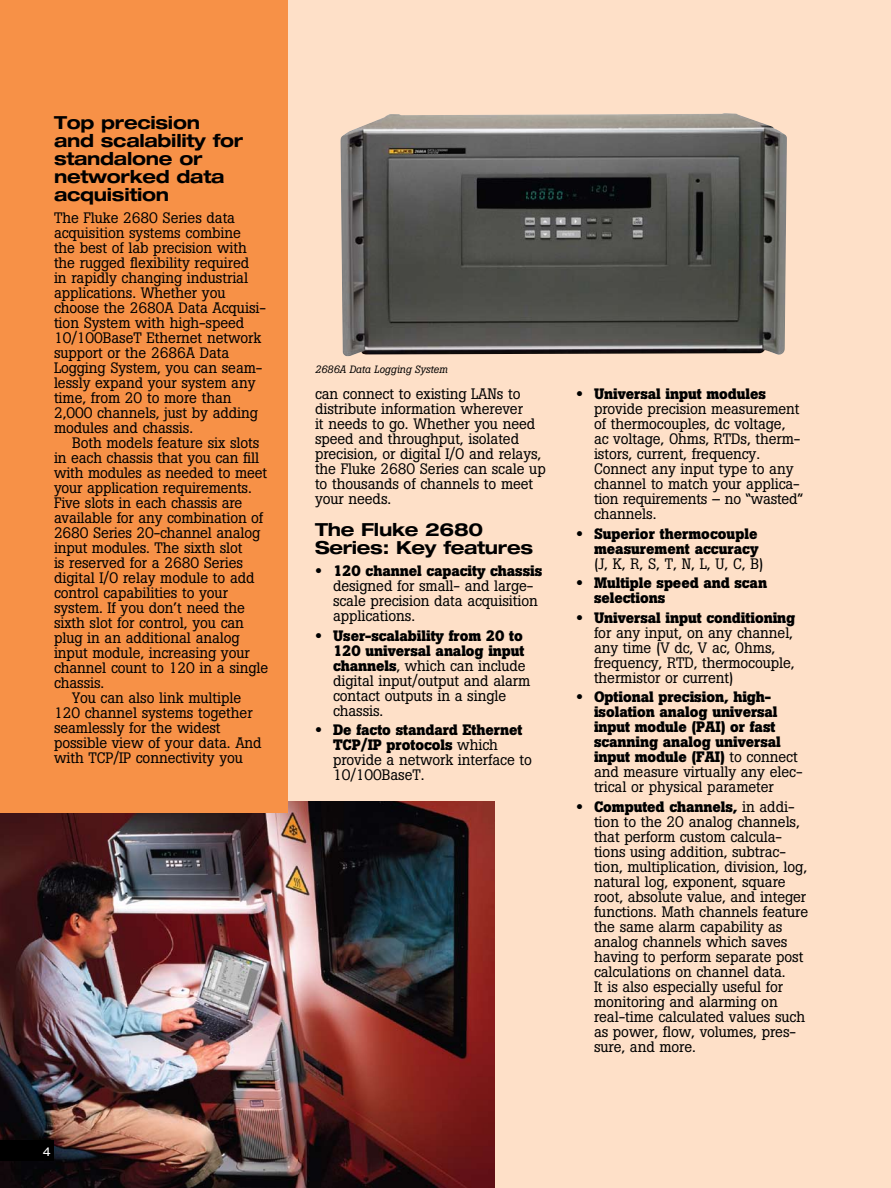
<style>
.page{position:relative;width:891px;height:1188px;background:#fff}
.page>*{position:absolute;margin:0;border:0;box-sizing:border-box;transform-origin:0 0}
.t1{font:700 expanded 18px/18px "Helvetica Neue";letter-spacing:-.015em;color:#000}
.t2{font:15px/15px "Boton";letter-spacing:-.005em;color:#000}
.t3{font:700 15px/15px "Boton";letter-spacing:-.005em;color:#000}
.t4{font:expanded 12px "Helvetica Neue";color:#fff}
.t5{font:italic 10.5px "Boton";color:#000}
.s1{font-size:21px}
.s2{font-weight:700}
.s3{font-weight:400;font-size:21px}
.s4{font-weight:400}
</style>
<div class="page">
<div style="left:213px;top:0;width:678px;height:1188px;background:#fee0c8"></div>
<img style="left:0;top:802px;width:495px;height:386px">
<div style="left:0;top:1141px;width:54px;height:20px;background:#000"></div>
<div style="left:0;top:0;width:288px;height:813px;background:#f79147"></div>
<img style="left:341px;top:113px;width:446px;height:243px">
<p class="t1" style="left:54px;top:113px;width:191px">Top precision and scalability for standalone or networked data acquisition</p>
<p class="t2" style="left:54px;top:210px;width:214px">The Fluke 2680 Series data acquisition systems combine<br>the best of lab precision with the rugged flexibility required<br>in rapidly changing industrial applications. Whether you choose the 2680A Data Acquisi&shy;tion System with high-speed<br>10/100BaseT Ethernet network support or the 2686A Data<br>Logging System, you can seam&shy;lessly expand your system any time, from 20 to more than<br>2,000 channels, just by adding modules and chassis.</p>
<p class="t2" style="left:72px;top:435px;width:189px">Both models feature six slots</p>
<p class="t2" style="left:54px;top:450px;width:207px">in each chassis that you can fill</p>
<p class="t2" style="left:54px;top:465px;width:215px">with modules as needed to meet</p>
<p class="t2" style="left:54px;top:480px;width:199px">your application requirements.</p>
<p class="t2" style="left:54px;top:495px;width:190px">Five slots in each chassis are</p>
<p class="t2" style="left:54px;top:510px;width:211px">available for any combination of</p>
<p class="t2" style="left:54px;top:525px;width:208px">2680 Series 20-channel analog</p>
<p class="t2" style="left:54px;top:540px;width:190px">input modules. The sixth slot</p>
<p class="t2" style="left:54px;top:555px;width:191px">is reserved for a 2680 Series</p>
<p class="t2" style="left:54px;top:570px;width:202px">digital I/O relay module to add</p>
<p class="t2" style="left:54px;top:585px;width:175px">control capabilities to your</p>
<p class="t2" style="left:54px;top:600px;width:193px">system. If you don’t need the</p>
<p class="t2" style="left:54px;top:615px;width:191px">sixth slot for control, you can</p>
<p class="t2" style="left:54px;top:630px;width:187px">plug in an additional analog</p>
<p class="t2" style="left:54px;top:645px;width:197px">input module, increasing your</p>
<p class="t2" style="left:54px;top:660px;width:216px">channel count to 120 in a single</p>
<p class="t2" style="left:54px;top:675px;width:52px">chassis.</p>
<p class="t2" style="left:72px;top:690px;width:171px">You can also link multiple</p>
<p class="t2" style="left:54px;top:705px;width:200px">120 channel systems together</p>
<p class="t2" style="left:54px;top:720px;width:168px">seamlessly for the widest</p>
<p class="t2" style="left:54px;top:735px;width:209px">possible view of your data. And</p>
<p class="t2" style="left:54px;top:750px;width:190px">with TCP/IP connectivity you</p>
<p class="t4" style="left:43px;top:1144px;width:10px">4</p>
<p class="t5" style="left:315px;top:363px;width:134px">2686A Data Logging System</p>
<p class="t2" style="left:315px;top:386px;width:232px">can connect to existing LANs to distribute information wherever<br>it needs to go. Whether you need speed and throughput, isolated precision, or digital I/O and relays, the Fluke 2680 Series can scale up to thousands of channels to meet your needs.</p>
<p class="t1" style="left:315px;top:520px;width:220px">The Fluke 2680 series: key features</p>
<p class="t2" style="left:333px;top:563px;width:211px;text-indent:-18px"><span class="s1">•</span> <span class="s2">120 channel capacity chassis </span>designed for small- and large&shy;scale precision data acquisition applications.</p>
<p class="t2" style="left:333px;top:628px;width:199px;text-indent:-18px"><span class="s1">•</span> <span class="s2">User-scalability from 20 to<br>120 universal analog input channels</span>, which can include digital input/output and alarm contact outputs in a single chassis.</p>
<p class="t2" style="left:333px;top:722px;width:200px;text-indent:-18px"><span class="s1">•</span> <span class="s2">De facto standard Ethernet<br>TCP/IP protocols</span> which provide a network interface to<br>10/100BaseT.</p>
<p class="t2" style="left:594px;top:386px;width:211px;text-indent:-18px"><span class="s1">•</span> <span class="s2">Universal input modules </span>provide precision measurement of thermocouples, dc voltage, ac voltage, Ohms, RTDs, therm&shy;istors, current, frequency.<br>Connect any input type to any channel to match your applica&shy;tion requirements – no “wasted” channels.</p>
<p class="t3" style="left:576px;top:526px;width:184px;text-align:right"><span class="s3">•</span> Superior thermocouple measurement accuracy</p>
<p class="t2" style="left:594px;top:556px;width:171px">(J, K, R, S, T, N, L, U, C, B)</p>
<p class="t3" style="left:594px;top:576px;width:175px;text-indent:-18px"><span class="s3">•</span> Multiple speed and scan selections</p>
<p class="t2" style="left:594px;top:610px;width:203px;text-indent:-18px"><span class="s1">•</span> <span class="s2">Universal input conditioning </span>for any input, on any channel, any time (V dc, V ac, Ohms, frequency, RTD, thermocouple, thermistor or current)</p>
<p class="t3" style="left:594px;top:690px;width:210px;text-indent:-18px"><span class="s3">•</span> Optional precision, high&shy;isolation analog universal input module (PAI) or fast scanning analog universal input module (FAI) <span class="s4">to connect and measure virtually any elec&shy;trical or physical parameter</span></p>
<p class="t2" style="left:594px;top:799px;width:216px;text-indent:-18px"><span class="s1">•</span> <span class="s2">Computed channels,</span> in addi&shy;tion to the 20 analog channels, that perform custom calcula&shy;tions using addition, subtrac&shy;tion, multiplication, division, log, natural log, exponent, square root, absolute value, and integer functions. Math channels feature the same alarm capability as analog channels which saves having to perform separate post calculations on channel data.<br>It is also especially useful for monitoring and alarming on real-time calculated values such as power, flow, volumes, pres&shy;sure, and more.</p>
</div>
